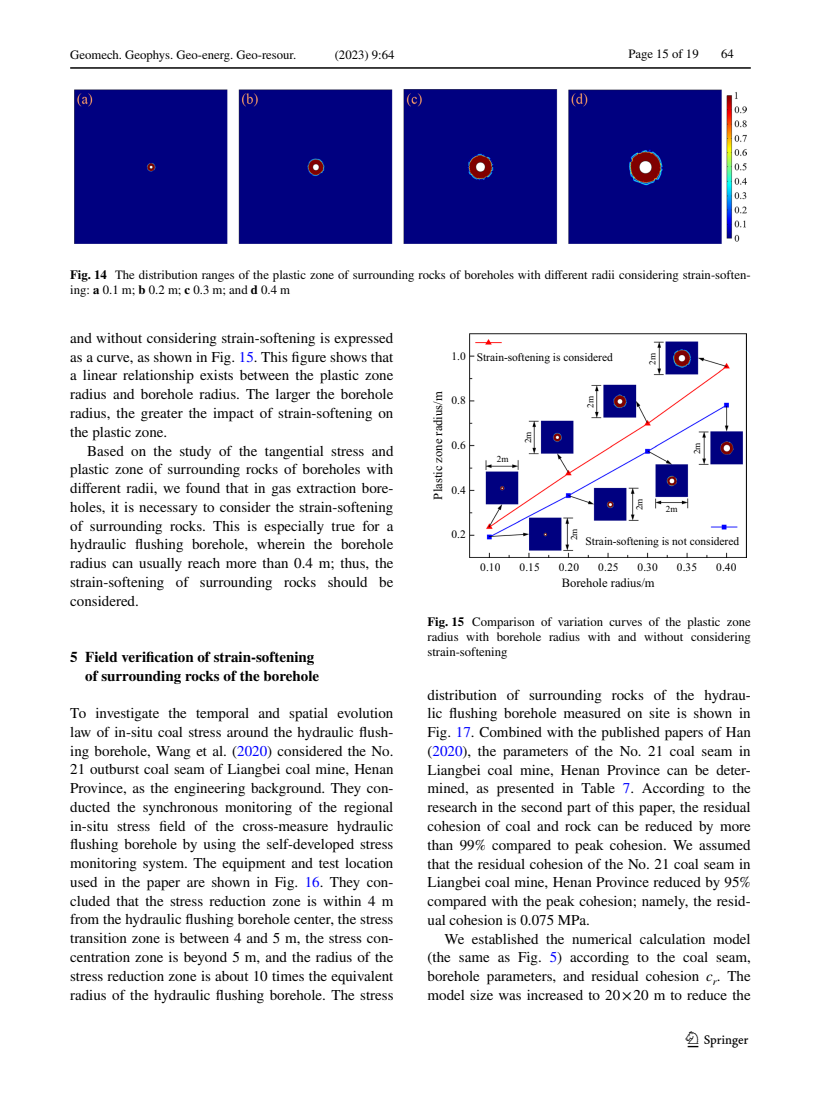
<style>
.page{position:relative;width:821px;height:1106px;background:#fff}
.page>*{position:absolute;margin:0;border:0;box-sizing:border-box;transform-origin:0 0}
.t1{font:22.5px "Springnew Regular 3";color:#000}
.t2{font:15px/18.8px "STIX";color:#000;text-align:justify}
.t3{font:700 15px/18.8px "STIX";color:#000}
.t4{font:12.75px/15px "STIX";color:#000}
.t5{font:12.6px "Times New Roman PSMT8";color:#000}
.t6{font:11.55px "Times New Roman PSMT8";color:#000}
.t7{font:9.15px "Times New Roman PSMT8";letter-spacing:.005em;color:#000}
.s1{font-weight:700}
.s2{color:#00f}
.s3{font-style:italic}
</style>
<div class="page">
<hr style="left:70px;top:67px;width:680px;height:2px;background:#000">
<img style="left:74px;top:89px;width:672px;height:155px">
<img style="left:470px;top:333px;width:276px;height:225px">
<p class="t4" style="left:70px;top:48px;width:228px">Geomech. Geophys. Geo-energ. Geo-resour.</p>
<p class="t4" style="left:335px;top:48px;width:61px">(2023) 9:64</p>
<p class="t4" style="left:628px;top:47px;width:72px">Page 15 of 19</p>
<p class="t4" style="left:721px;top:47px;width:14px">64</p>
<p class="t4" style="left:70px;top:268px;width:682px"><span class="s1">Fig. 14</span> The distribution ranges of the plastic zone of surrounding rocks of boreholes with different radii considering strain-soften&shy;ing: <span class="s1">a</span> 0.1 m; <span class="s1">b</span> 0.2 m; <span class="s1">c</span> 0.3 m; and <span class="s1">d</span> 0.4 m</p>
<p class="t2" style="left:70px;top:329px;width:325px">and without considering strain-softening is expressed as a curve, as shown in Fig. <span class="s2">15</span>. This figure shows that a linear relationship exists between the plastic zone radius and borehole radius. The larger the borehole radius, the greater the impact of strain-softening on the plastic zone.</p>
<p class="t2" style="left:70px;top:442px;width:325px;text-indent:17px">Based on the study of the tangential stress and plastic zone of surrounding rocks of boreholes with different radii, we found that in gas extraction bore&shy;holes, it is necessary to consider the strain-softening of surrounding rocks. This is especially true for a hydraulic flushing borehole, wherein the borehole radius can usually reach more than 0.4 m; thus, the strain-softening of surrounding rocks should be considered.</p>
<p class="t3" style="left:85px;top:647px;width:235px;text-indent:-15px">5 Field verification of strain‑softening of surrounding rocks of the borehole</p>
<p class="t2" style="left:70px;top:704px;width:325px">To investigate the temporal and spatial evolution law of in-situ coal stress around the hydraulic flush&shy;ing borehole, Wang et al. (<span class="s2">2020</span>) considered the No.<br>21 outburst coal seam of Liangbei coal mine, Henan Province, as the engineering background. They con&shy;ducted the synchronous monitoring of the regional in-situ stress field of the cross-measure hydraulic flushing borehole by using the self-developed stress monitoring system. The equipment and test location used in the paper are shown in Fig. <span class="s2">16</span>. They con&shy;cluded that the stress reduction zone is within 4 m from the hydraulic flushing borehole center, the stress transition zone is between 4 and 5 m, the stress con&shy;centration zone is beyond 5 m, and the radius of the stress reduction zone is about 10 times the equivalent radius of the hydraulic flushing borehole. The stress</p>
<p class="t6" style="left:451px;top:349px;width:163px">1.0 Strain-softening is considered</p>
<p class="t7" style="left:646px;top:364px;width:13px;rotate:-90deg">2m</p>
<p class="t5" style="left:429px;top:499px;width:109px;rotate:-90deg">Plastic zone radius/m</p>
<p class="t6" style="left:451px;top:393px;width:16px">0.8</p>
<p class="t6" style="left:451px;top:437px;width:16px">0.6</p>
<p class="t6" style="left:451px;top:482px;width:16px">0.4</p>
<p class="t6" style="left:451px;top:526px;width:16px">0.2</p>
<p class="t7" style="left:497px;top:453px;width:13px">2m</p>
<p class="t7" style="left:522px;top:443px;width:13px;rotate:-90deg">2m</p>
<p class="t7" style="left:584px;top:408px;width:13px;rotate:-90deg">2m</p>
<p class="t7" style="left:691px;top:454px;width:13px;rotate:-90deg">2m</p>
<p class="t7" style="left:568px;top:540px;width:13px;rotate:-90deg">2m</p>
<p class="t7" style="left:633px;top:510px;width:13px;rotate:-90deg">2m</p>
<p class="t7" style="left:666px;top:503px;width:13px">2m</p>
<p class="t6" style="left:585px;top:533px;width:155px">Strain-softening is not considered</p>
<p class="t6" style="left:480px;top:559px;width:22px">0.10</p>
<p class="t6" style="left:519px;top:559px;width:22px">0.15</p>
<p class="t6" style="left:559px;top:559px;width:22px">0.20</p>
<p class="t6" style="left:598px;top:559px;width:22px">0.25</p>
<p class="t6" style="left:637px;top:559px;width:22px">0.30</p>
<p class="t6" style="left:677px;top:559px;width:22px">0.35</p>
<p class="t6" style="left:716px;top:559px;width:22px">0.40</p>
<p class="t5" style="left:562px;top:574px;width:94px">Borehole radius/m</p>
<p class="t4" style="left:427px;top:615px;width:325px;text-align:justify"><span class="s1">Fig. 15</span> Comparison of variation curves of the plastic zone radius with borehole radius with and without considering strain-softening</p>
<p class="t2" style="left:427px;top:686px;width:325px">distribution of surrounding rocks of the hydrau&shy;lic flushing borehole measured on site is shown in Fig. <span class="s2">17</span>. Combined with the published papers of Han (<span class="s2">2020</span>), the parameters of the No. 21 coal seam in Liangbei coal mine, Henan Province can be deter&shy;mined, as presented in Table <span class="s2">7</span>. According to the research in the second part of this paper, the residual cohesion of coal and rock can be reduced by more than 99% compared to peak cohesion. We assumed that the residual cohesion of the No. 21 coal seam in Liangbei coal mine, Henan Province reduced by 95% compared with the peak cohesion; namely, the resid&shy;ual cohesion is 0.075 MPa.</p>
<p class="t2" style="left:427px;top:930px;width:325px;text-indent:17px">We established the numerical calculation model (the same as Fig. <span class="s2">5</span>) according to the coal seam, borehole parameters, and residual cohesion <span class="s3">c</span><sub>r</sub>. The model size was increased to 20×20 m to reduce the</p>
<h1 class="t1" style="left:687px;top:1031px;width:62px">1 3</h1>
</div>
